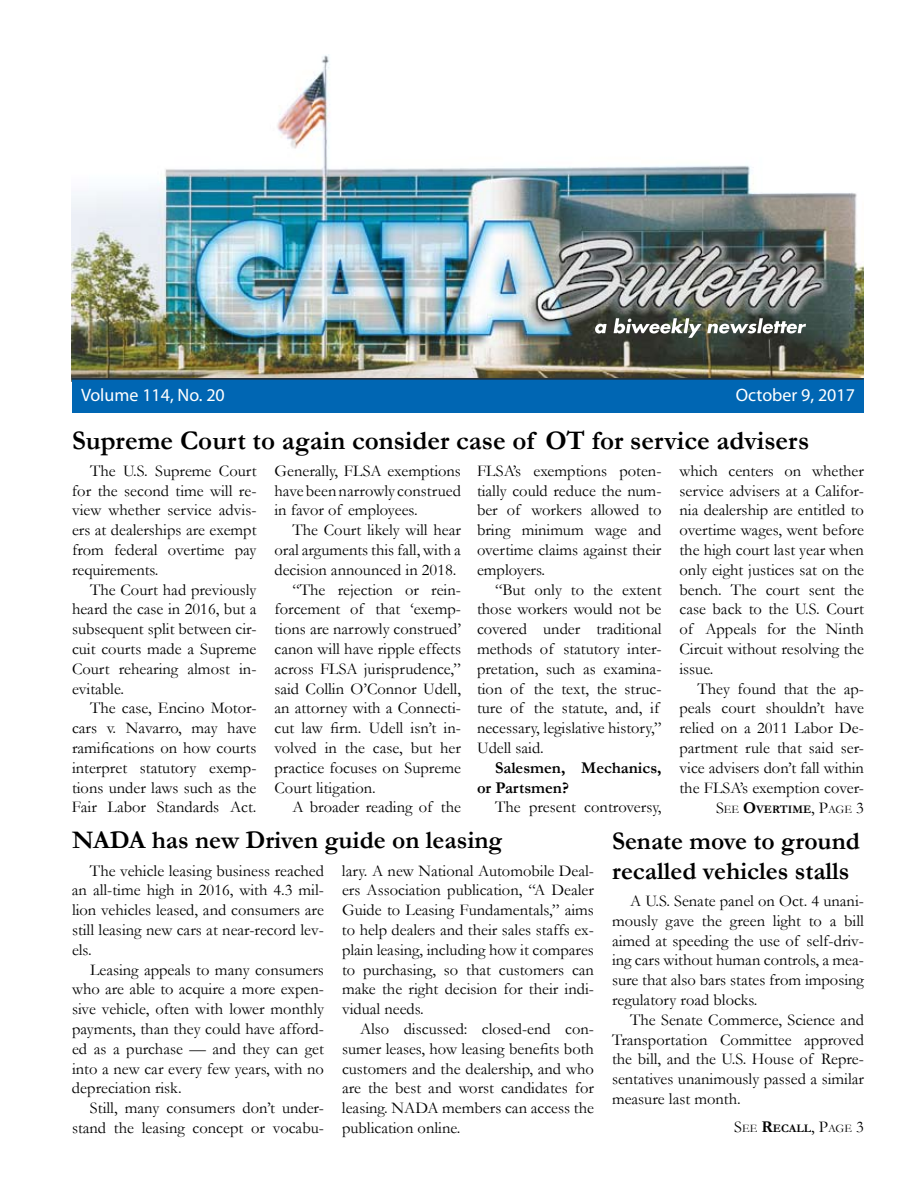
<style>
.page{position:relative;width:918px;height:1188px;background:#fff}
.page>*{position:absolute;margin:0;border:0;box-sizing:border-box;transform-origin:0 0}
.t1{font:700 27px "Garamond";color:#000}
.t2{font:700 25.5px/30.6px "Garamond";color:#000}
.t3{font:18px "Myriad Pro";color:#fff}
.t4{font:16.5px/19.8px "Garamond";color:#000;text-align:justify}
.t5{font:700 16.5px/19.8px "Garamond";color:#000}
.t6{font:700 11.55px "Garamond";color:#000}
.t7{font:11.55px "Garamond";color:#000}
.s1{font-weight:400;font-size:16.5px}
.s2{font-weight:400}
.s3{font-size:16.5px}
.s4{font-weight:700;font-size:16.5px}
.s5{font-weight:700}
</style>
<div class="page">
<img style="left:72px;top:54px;width:792px;height:324px">
<div style="left:72px;top:379px;width:792px;height:34px;background:#0066b3"></div>
<hr style="left:72px;top:378px;width:792px;height:2px;background:#292a2c">
<svg style="left:595px;top:324px;width:12px;height:10px"></svg>
<svg style="left:614px;top:318px;width:192px;height:20px"></svg>
<p class="t3" style="left:81px;top:384px;width:145px">Volume 114, No. 20</p>
<p class="t3" style="left:736px;top:384px;width:121px">October 9, 2017</p>
<h1 class="t1" style="left:72px;top:422px;width:739px">Supreme Court to again consider case of OT for service advisers</h1>
<p class="t4" style="left:72px;top:460px;width:186px;text-indent:18px">The U.S. Supreme Court for the second time will re&shy;view whether service advis&shy;ers at dealerships are exempt from federal overtime pay requirements.</p>
<p class="t4" style="left:72px;top:579px;width:186px;text-indent:18px">The Court had previously heard the case in 2016, but a subsequent split between cir&shy;cuit courts made a Supreme Court rehearing almost in&shy;evitable.</p>
<p class="t4" style="left:72px;top:698px;width:186px;text-indent:18px">The case, Encino Motor&shy;cars v. Navarro, may have ramifications on how courts interpret statutory exemp&shy;tions under laws such as the Fair Labor Standards Act.</p>
<p class="t4" style="left:274px;top:460px;width:188px">Generally, FLSA exemptions have been narrowly construed in favor of employees.</p>
<p class="t4" style="left:292px;top:520px;width:170px">The Court likely will hear</p>
<p class="t4" style="left:274px;top:539px;width:188px">oral arguments this fall, with a</p>
<p class="t4" style="left:274px;top:559px;width:184px">decision announced in 2018.</p>
<p class="t4" style="left:292px;top:579px;width:170px">“The rejection or rein-</p>
<p class="t4" style="left:274px;top:599px;width:188px">forcement of that ‘exemp-</p>
<p class="t4" style="left:274px;top:619px;width:188px">tions are narrowly construed’</p>
<p class="t4" style="left:274px;top:638px;width:188px">canon will have ripple effects</p>
<p class="t4" style="left:274px;top:658px;width:188px">across FLSA jurisprudence,”</p>
<p class="t4" style="left:274px;top:678px;width:188px">said Collin O’Connor Udell,</p>
<p class="t4" style="left:274px;top:698px;width:188px">an attorney with a Connecti-</p>
<p class="t4" style="left:274px;top:718px;width:188px">cut law firm. Udell isn’t in-</p>
<p class="t4" style="left:274px;top:737px;width:188px">volved in the case, but her</p>
<p class="t4" style="left:274px;top:757px;width:188px">practice focuses on Supreme</p>
<p class="t4" style="left:274px;top:777px;width:103px">Court litigation.</p>
<p class="t4" style="left:292px;top:797px;width:170px">A broader reading of the</p>
<p class="t4" style="left:477px;top:460px;width:186px">FLSA’s exemptions poten&shy;tially could reduce the num&shy;ber of workers allowed to bring minimum wage and overtime claims against their employers.</p>
<p class="t4" style="left:477px;top:579px;width:186px;text-align:left;text-indent:18px">“But only to the extent those workers would not be covered under traditional methods of statutory inter&shy;pretation, such as examina&shy;tion of the text, the struc&shy;ture of the statute, and, if necessary, legislative history,”<br>Udell said.</p>
<p class="t5" style="left:477px;top:758px;width:186px;text-indent:18px">Salesmen, Mechanics, or Partsmen?</p>
<p class="t4" style="left:495px;top:797px;width:168px">The present controversy,</p>
<p class="t4" style="left:680px;top:460px;width:186px">which centers on whether service advisers at a Califor&shy;nia dealership are entitled to overtime wages, went before the high court last year when only eight justices sat on the bench. The court sent the case back to the U.S. Court of Appeals for the Ninth Circuit without resolving the issue.</p>
<p class="t4" style="left:680px;top:678px;width:186px;text-indent:18px">They found that the ap&shy;peals court shouldn’t have relied on a 2011 Labor De&shy;partment rule that said ser&shy;vice advisers don’t fall within the FLSA’s exemption cover-</p>
<p class="t6" style="left:716px;top:801px;width:149px"><span class="s1">S</span><span class="s2">ee</span> <span class="s3">O</span>vertime<span class="s1">, P</span><span class="s2">age</span> <span class="s1">3</span></p>
<h2 class="t2" style="left:72px;top:825px;width:432px">NADA has new Driven guide on leasing</h2>
<p class="t4" style="left:72px;top:860px;width:254px;text-indent:18px">The vehicle leasing business reached an all-time high in 2016, with 4.3 mil&shy;lion vehicles leased, and consumers are still leasing new cars at near-record lev&shy;els.</p>
<p class="t4" style="left:72px;top:959px;width:254px;text-indent:18px">Leasing appeals to many consumers who are able to acquire a more expen&shy;sive vehicle, often with lower monthly payments, than they could have afford&shy;ed as a purchase — and they can get into a new car every few years, with no depreciation risk.</p>
<p class="t4" style="left:72px;top:1098px;width:254px;text-align:right">Still, many consumers don’t under&shy;stand the leasing concept or vocabu-</p>
<p class="t4" style="left:342px;top:860px;width:254px">lary. A new National Automobile Deal&shy;ers Association publication, “A Dealer Guide to Leasing Fundamentals,” aims to help dealers and their sales staffs ex&shy;plain leasing, including how it compares to purchasing, so that customers can make the right decision for their indi&shy;vidual needs.</p>
<p class="t4" style="left:342px;top:1018px;width:254px;text-indent:18px">Also discussed: closed-end con&shy;sumer leases, how leasing benefits both customers and the dealership, and who are the best and worst candidates for leasing. NADA members can access the publication online.</p>
<h2 class="t2" style="left:612px;top:825px;width:249px">Senate move to ground recalled vehicles stalls</h2>
<p class="t4" style="left:612px;top:891px;width:254px;text-indent:18px">A U.S. Senate panel on Oct. 4 unani&shy;mously gave the green light to a bill aimed at speeding the use of self-driv&shy;ing cars without human controls, a mea&shy;sure that also bars states from imposing regulatory road blocks.</p>
<p class="t4" style="left:612px;top:1009px;width:254px;text-indent:18px">The Senate Commerce, Science and Transportation Committee approved the bill, and the U.S. House of Repre&shy;sentatives unanimously passed a similar measure last month.</p>
<p class="t7" style="left:734px;top:1121px;width:131px"><span class="s3">S</span>ee <span class="s4">R</span><span class="s5">ecall</span><span class="s3">, P</span>age <span class="s3">3</span></p>
</div>
